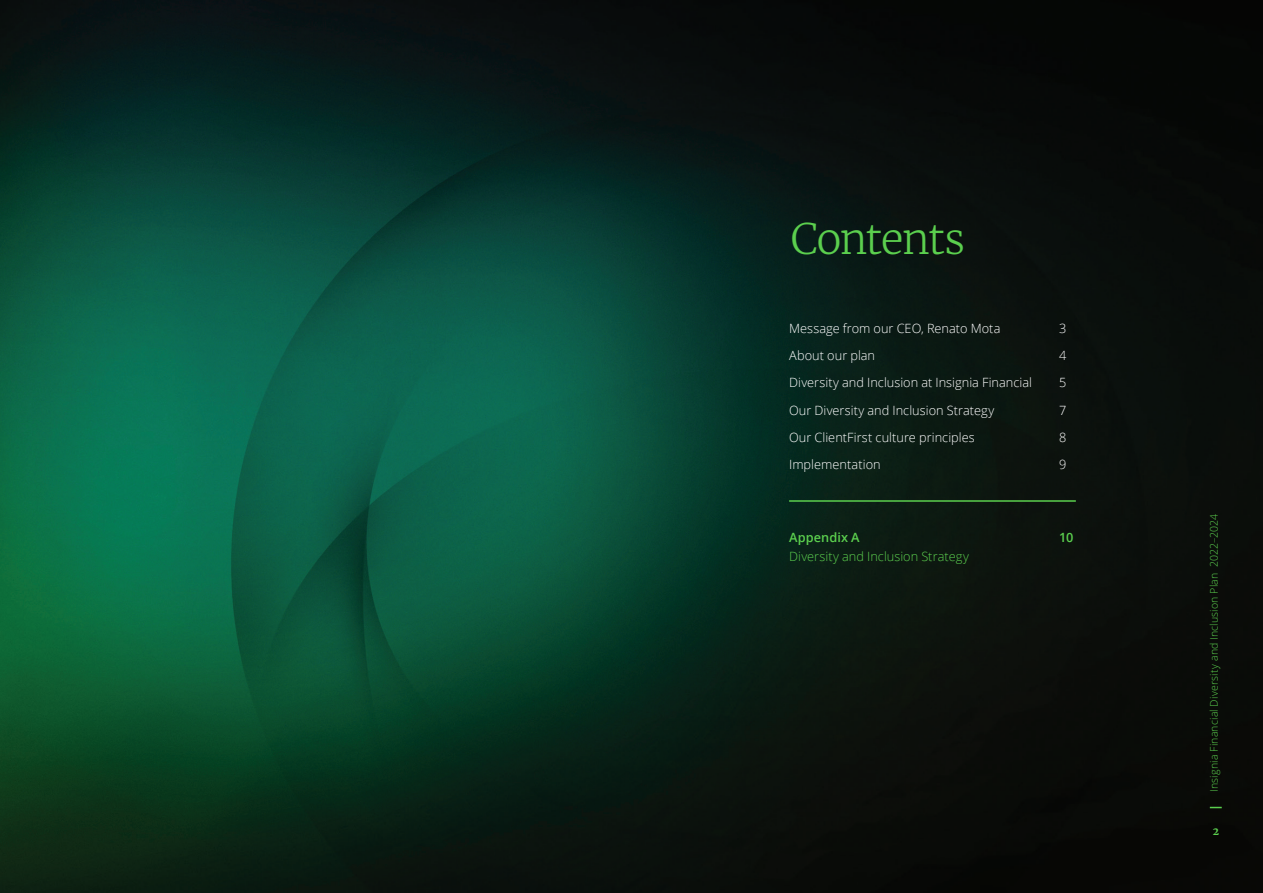
<style>
.page{position:relative;width:1263px;height:893px;background:#fff}
.page>*{position:absolute;margin:0;border:0;box-sizing:border-box;transform-origin:0 0}
._00_Main_Header{font:300 42px "Merriweather";letter-spacing:-.04em;color:#5bcf4e}
._07_Body_Text{font:300 12.75px "Open Sans";letter-spacing:.005em;color:#fff}
._07_Body_Text-2{font:300 12.75px "Open Sans";letter-spacing:.005em;color:#5bcf4e}
._07_Body_Text-3{font:600 12.75px "Open Sans";letter-spacing:.005em;color:#5bcf4e}
._01_Footnotes{font:300 10.5px "Open Sans";letter-spacing:.02em;color:#5bcf4e}
.t1{font:700 10.5px "Merriweather";color:#5bcf4e}
</style>
<div class="page">
<img style="left:0;top:0;width:1263px;height:893px">
<svg style="left:1210px;top:807px;width:12px;height:1px"></svg>
<hr style="left:789px;top:500px;width:287px;height:2px;background:#5bcf4e">
<p class="_00_Main_Header" style="left:791px;top:213px;width:176px">Contents</p>
<p class="_07_Body_Text" style="left:789px;top:320px;width:213px">Message from our CEO, Renato Mota</p>
<p class="_07_Body_Text" style="left:1059px;top:320px;width:9px">3</p>
<p class="_07_Body_Text" style="left:789px;top:347px;width:88px">About our plan</p>
<p class="_07_Body_Text" style="left:1059px;top:347px;width:9px">4</p>
<p class="_07_Body_Text" style="left:789px;top:374px;width:244px">Diversity and Inclusion at Insignia Financial</p>
<p class="_07_Body_Text" style="left:1059px;top:374px;width:9px">5</p>
<p class="_07_Body_Text" style="left:789px;top:401px;width:207px">Our Diversity and Inclusion Strategy</p>
<p class="_07_Body_Text" style="left:1059px;top:401px;width:9px">7</p>
<p class="_07_Body_Text" style="left:789px;top:429px;width:187px">Our ClientFirst culture principles</p>
<p class="_07_Body_Text" style="left:1059px;top:429px;width:9px">8</p>
<p class="_07_Body_Text" style="left:789px;top:456px;width:93px">Implementation</p>
<p class="_07_Body_Text" style="left:1059px;top:456px;width:9px">9</p>
<p class="_07_Body_Text-3" style="left:789px;top:529px;width:72px">Appendix A</p>
<p class="_07_Body_Text-3" style="left:1059px;top:529px;width:16px">10</p>
<p class="_07_Body_Text-2" style="left:789px;top:548px;width:181px">Diversity and Inclusion Strategy</p>
<p class="_01_Footnotes" style="left:1207px;top:792px;width:279px;rotate:-90deg">Insignia Financial Diversity and Inclusion Plan 2022–2024</p>
<p class="t1" style="left:1213px;top:824px;width:8px">2</p>
</div>
